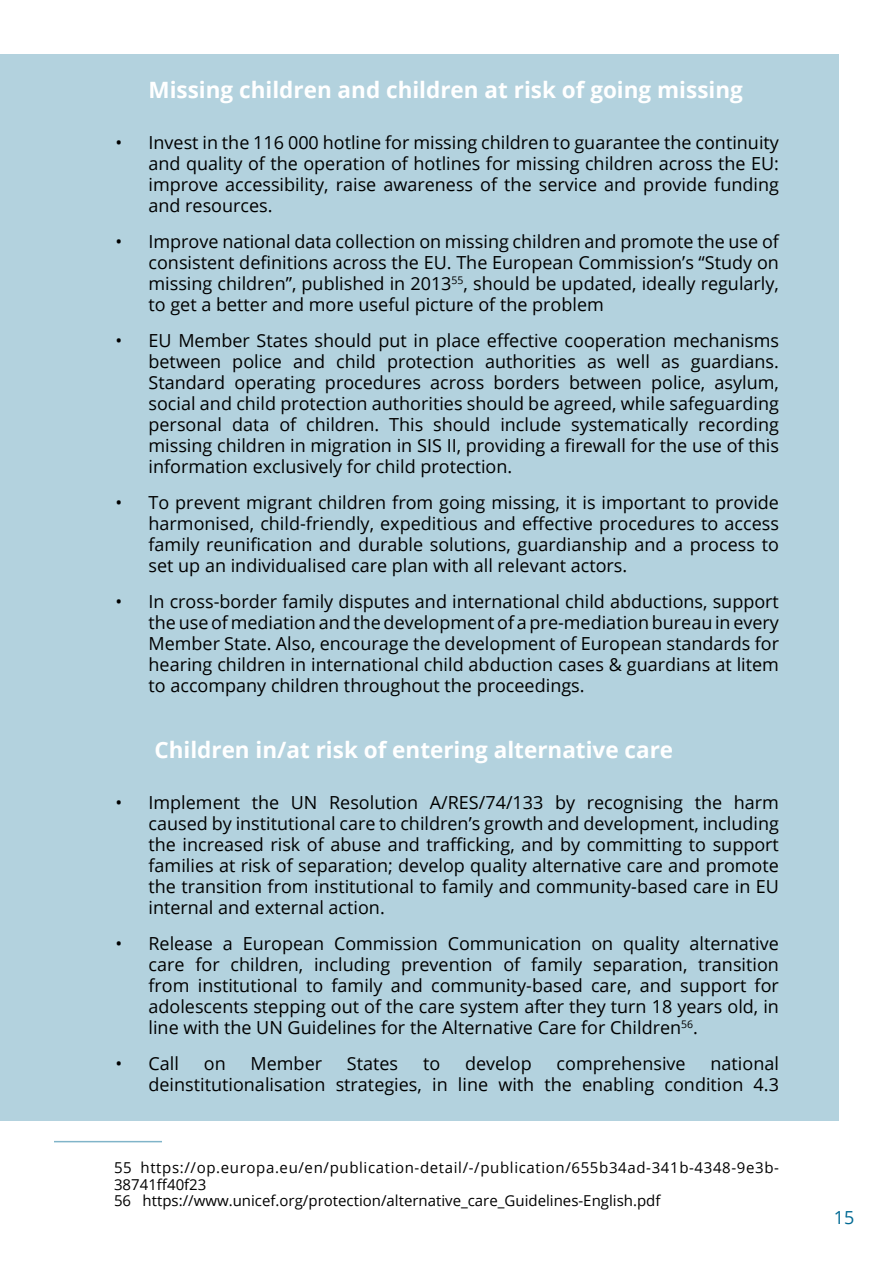
<style>
.page{position:relative;width:893px;height:1263px;background:#fff}
.page>*{position:absolute;margin:0;border:0;box-sizing:border-box;transform-origin:0 0}
.t1{font:700 22.5px "Open Sans";color:#fff}
.t2{font:18px/21px "Open Sans";color:#000;text-align:justify}
.t3{font:18px "Open Sans";color:#006993}
.t4{font:15px/16.5px "Open Sans";color:#000}
</style>
<div class="page">
<div style="left:0;top:54px;width:839px;height:1067px;background:#b3d2de"></div>
<hr style="left:54px;top:1141px;width:108px;height:1px;background:#80b4c9">
<p class="t1" style="left:148px;top:74px;width:596px">Missing children and children at risk of going missing</p>
<p class="t2" style="left:148px;top:132px;width:632px;text-indent:-33px">• Invest in the 116 000 hotline for missing children to guarantee the continuity and quality of the operation of hotlines for missing children across the EU: improve accessibility, raise awareness of the service and provide funding and resources.</p>
<p class="t2" style="left:148px;top:231px;width:632px;text-indent:-33px">• Improve national data collection on missing children and promote the use of consistent definitions across the EU. The European Commission’s “Study on missing children”, published in 2013<sup>55</sup>, should be updated, ideally regularly, to get a better and more useful picture of the problem</p>
<p class="t2" style="left:149px;top:330px;width:632px;text-indent:-33px">• EU Member States should put in place effective cooperation mechanisms between police and child protection authorities as well as guardians.<br>Standard operating procedures across borders between police, asylum, social and child protection authorities should be agreed, while safeguarding personal data of children. This should include systematically recording missing children in migration in SIS II, providing a firewall for the use of this information exclusively for child protection.</p>
<p class="t2" style="left:149px;top:492px;width:632px;text-indent:-33px">• To prevent migrant children from going missing, it is important to provide harmonised, child-friendly, expeditious and effective procedures to access family reunification and durable solutions, guardianship and a process to set up an individualised care plan with all relevant actors.</p>
<p class="t2" style="left:149px;top:591px;width:632px;text-indent:-33px">• In cross-border family disputes and international child abductions, support the use of mediation and the development of a pre-mediation bureau in every Member State. Also, encourage the development of European standards for hearing children in international child abduction cases &amp; guardians at litem to accompany children throughout the proceedings.</p>
<p class="t1" style="left:154px;top:734px;width:520px">Children in/at risk of entering alternative care</p>
<p class="t2" style="left:148px;top:792px;width:632px;text-indent:-33px">• Implement the UN Resolution A/RES/74/133 by recognising the harm caused by institutional care to children’s growth and development, including the increased risk of abuse and trafficking, and by committing to support families at risk of separation; develop quality alternative care and promote the transition from institutional to family and community-based care in EU internal and external action.</p>
<p class="t2" style="left:148px;top:933px;width:632px;text-indent:-33px">• Release a European Commission Communication on quality alternative care for children, including prevention of family separation, transition from institutional to family and community-based care, and support for adolescents stepping out of the care system after they turn 18 years old, in line with the UN Guidelines for the Alternative Care for Children<sup>56</sup>.</p>
<p class="t2" style="left:116px;top:1053px;width:65px">• Call</p>
<p class="t2" style="left:204px;top:1053px;width:23px">on</p>
<p class="t2" style="left:251px;top:1053px;width:73px">Member</p>
<p class="t2" style="left:347px;top:1053px;width:53px">States</p>
<p class="t2" style="left:423px;top:1053px;width:19px">to</p>
<p class="t2" style="left:465px;top:1053px;width:68px">develop</p>
<p class="t2" style="left:557px;top:1053px;width:131px">comprehensive</p>
<p class="t2" style="left:149px;top:1053px;width:632px;text-align:right">national<br>deinstitutionalisation strategies, in line with the enabling condition 4.3</p>
<p class="t4" style="left:114px;top:1159px;width:666px">55 https://op.europa.eu/en/publication-detail/-/publication/655b34ad-341b-4348-9e3b-<br>38741ff40f23<br>56 https://www.unicef.org/protection/alternative_care_Guidelines-English.pdf</p>
<p class="t3" style="left:834px;top:1205px;width:22px">15</p>
</div>
